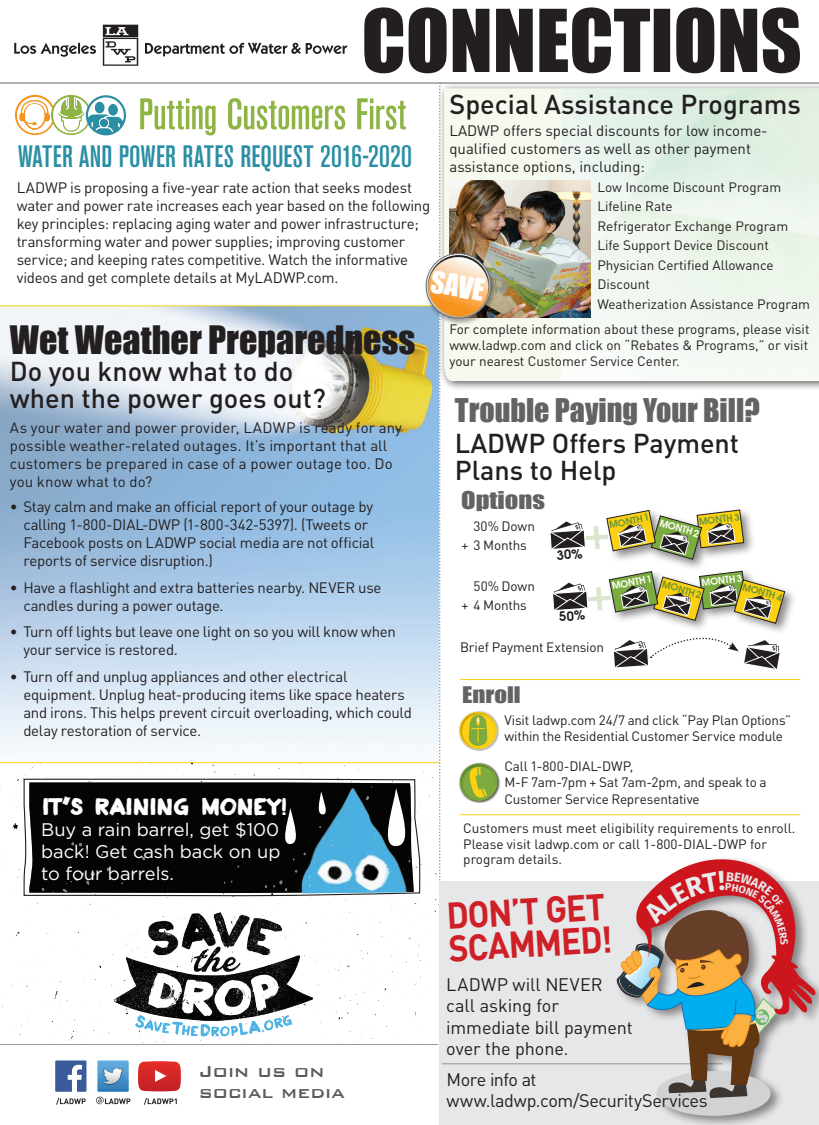
<style>
.page{position:relative;width:819px;height:1125px;background:#fff}
.page>*{position:absolute;margin:0;border:0;box-sizing:border-box;transform-origin:0 0}
.t1{font:700 36.75px/32.5px "DIN";color:#d02027;scale:.92 1}
.t2{font:36px "Impact";color:#231f20}
.t3{font:500 condensed 30.75px "Akzidenz Grotesk BE";letter-spacing:.005em;color:#2a8fa4}
.t4{font:30px "Impact";color:#636366}
.t5{font:27.9px "Impact";color:#fff}
.t6{font:500 27px/27px "DIN";color:#231f20}
.t7{font:24.15px "Plakkaat";color:#fff}
.t8{font:22.5px "Impact";color:#636366;scale:1.18 1}
.t9{font:500 21.15px/21.1px "Bank Gothic";color:#5a5b5a}
.t10{font:21px "Impact";color:#636366;scale:1.18 1}
.t11{font:18.3px/21.9px "Gotham";color:#fff;text-align:justify}
.t12{font:18px/21.6px "DIN";letter-spacing:-.005em;color:#231f20}
.t13{font:18px/21.6px "DIN";letter-spacing:-.025em;color:#231f20}
.t14{font:15px/18px "DIN";letter-spacing:-.015em;color:#231f20}
.t15{font:15px/18px "DIN";letter-spacing:.01em;color:#231f20}
.t16{font:13.5px/19.5px "DIN";color:#231f20}
.t17{font:10.05px "Moderne Demi";color:#6b9635}
.t18{font:10.05px "Moderne Demi";color:#fff}
.s1{font-family:"Bellon Mercy"}
</style>
<div class="page">
<svg style="left:364px;top:7px;width:436px;height:66px"></svg>
<hr style="left:0;top:82px;width:819px;height:2px;background:#939598">
<svg style="left:103px;top:25px;width:35px;height:41px"></svg>
<svg style="left:14px;top:43px;width:82px;height:14px"></svg>
<svg style="left:145px;top:43px;width:202px;height:13px"></svg>
<svg style="left:15px;top:95px;width:111px;height:40px"></svg>
<svg style="left:140px;top:98px;width:266px;height:37px"></svg>
<svg style="left:55px;top:1060px;width:32px;height:45px"></svg>
<svg style="left:96px;top:1060px;width:34px;height:44px"></svg>
<svg style="left:144px;top:1098px;width:33px;height:7px"></svg>
<svg style="left:138px;top:1061px;width:43px;height:30px"></svg>
<img style="left:0;top:307px;width:423px;height:443px">
<hr style="left:0;top:762px;width:440px;height:1px;background:#fdd111">
<hr style="left:0;top:305px;width:440px;height:1px;background:#fdd111">
<hr style="left:0;top:1044px;width:438px;height:1px;background:#939598">
<img style="left:499px;top:777px;width:1px;height:12px">
<hr style="left:460px;top:679px;width:340px;height:1px;background:#fdd111">
<hr style="left:460px;top:814px;width:340px;height:1px;background:#fdd111">
<div style="left:604px;top:507px;width:152px;height:65px;background:#231f20;opacity:.54"></div>
<div style="left:607px;top:568px;width:190px;height:68px;background:#231f20;opacity:.54"></div>
<svg style="left:613px;top:632px;width:168px;height:37px"></svg>
<div style="left:438px;top:82px;width:381px;height:310px;background:#231f20;opacity:.75"></div>
<div style="left:499px;top:88px;width:63px;height:293px;background:#f5f9ee"></div>
<img style="left:562px;top:88px;width:257px;height:293px">
<img style="left:499px;top:180px;width:92px;height:137px">
<svg style="left:423px;top:82px;width:76px;height:1043px"></svg>
<div style="left:440px;top:881px;width:379px;height:244px;background:#e6e7e9"></div>
<hr style="left:442px;top:1064px;width:281px;height:1px;background:#939598">
<div style="left:615px;top:855px;width:204px;height:270px;background:#231f20;opacity:.5"></div>
<div style="left:656px;top:1071px;width:115px;height:45px;background:#d1d2d4;border-radius:50%"></div>
<img style="left:0;top:764px;width:440px;height:279px">
<img style="left:101px;top:897px;width:223px;height:147px">
<svg style="left:23px;top:778px;width:398px;height:118px"></svg>
<div style="left:29px;top:782px;width:385px;height:111px;background:#040503"></div>
<img style="left:293px;top:785px;width:117px;height:108px">
<svg style="left:280px;top:808px;width:21px;height:36px"></svg>
<svg style="left:379px;top:788px;width:34px;height:59px"></svg>
<svg style="left:316px;top:791px;width:13px;height:24px"></svg>
<svg style="left:550px;top:510px;width:194px;height:50px"></svg>
<svg style="left:553px;top:571px;width:232px;height:53px"></svg>
<svg style="left:616px;top:855px;width:203px;height:243px"></svg>
<h3 class="t6" style="left:449px;top:90px;width:353px">Special Assistance Programs</h3>
<p class="t14" style="left:449px;top:122px;width:320px">LADWP offers special discounts for low income&shy;qualified customers as well as other payment assistance options, including:</p>
<p class="t16" style="left:597px;top:177px;width:214px">Low Income Discount Program<br>Lifeline Rate<br>Refrigerator Exchange Program<br>Life Support Device Discount<br>Physician Certified Allowance<br>Discount<br>Weatherization Assistance Program</p>
<p class="t16" style="left:449px;top:321px;width:362px;line-height:16.2px;text-align:justify">For complete information about these programs, please visit www.ladwp.com and click on “Rebates &amp; Programs,” or visit your nearest Customer Service Center.</p>
<h3 class="t3" style="left:18px;top:139px;width:395px">WATER AND POWER RATES REQUEST 2016-2020</h3>
<p class="t14" style="left:17px;top:179px;width:415px">LADWP is proposing a five-year rate action that seeks modest water and power rate increases each year based on the following key principles: replacing aging water and power infrastructure; transforming water and power supplies; improving customer service; and keeping rates competitive. Watch the informative videos and get complete details at MyLADWP.com.</p>
<h3 class="t5" style="left:435px;top:259px;width:56px;rotate:11deg">SAVE</h3>
<h2 class="t2" style="left:10px;top:312px;width:407px">Wet Weather Preparedness</h2>
<h3 class="t6" style="left:10px;top:357px;width:317px">Do you know what to do when the power goes out?</h3>
<p class="t15" style="left:10px;top:418px;width:394px">As your water and power provider, LADWP is ready for any possible weather-related outages. It’s important that all customers be prepared in case of a power outage too. Do you know what to do?</p>
<p class="t14" style="left:23px;top:497px;width:352px;text-indent:-14px">• Stay calm and make an official report of your outage by calling 1-800-DIAL-DWP (1-800-342-5397). (Tweets or Facebook posts on LADWP social media are not official reports of service disruption.)</p>
<p class="t14" style="left:23px;top:578px;width:360px;text-indent:-14px">• Have a flashlight and extra batteries nearby. NEVER use candles during a power outage.</p>
<p class="t14" style="left:23px;top:622px;width:374px;text-indent:-14px">• Turn off lights but leave one light on so you will know when your service is restored.</p>
<p class="t14" style="left:23px;top:667px;width:390px;text-indent:-14px">• Turn off and unplug appliances and other electrical equipment. Unplug heat-producing items like space heaters and irons. This helps prevent circuit overloading, which could delay restoration of service.</p>
<h3 class="t4" style="left:455px;top:387px;width:307px">Trouble Paying Your Bill?</h3>
<h3 class="t6" style="left:455px;top:429px;width:286px">LADWP Offers Payment<br>Plans to Help</h3>
<h3 class="t8" style="left:461px;top:483px;width:73px">Options</h3>
<p class="t17" style="left:698px;top:515px;width:42px;rotate:-7deg">MONTH 3</p>
<p class="t17" style="left:608px;top:519px;width:42px;rotate:-11deg">MONTH 1</p>
<p class="t18" style="left:662px;top:517px;width:42px;rotate:16deg">MONTH2</p>
<p class="t16" style="left:462px;top:516px;width:75px;text-indent:12px">30% Down + 3 Months</p>
<p class="t18" style="left:701px;top:577px;width:42px;rotate:-7deg">MONTH 3</p>
<p class="t18" style="left:611px;top:580px;width:42px;rotate:-11deg">MONTH 1</p>
<p class="t17" style="left:664px;top:578px;width:42px;rotate:16deg">MONTH2</p>
<p class="t16" style="left:462px;top:576px;width:75px;text-indent:12px">50% Down + 4 Months</p>
<p class="t17" style="left:745px;top:581px;width:42px;rotate:16deg">MONTH 4</p>
<p class="t16" style="left:460px;top:637px;width:145px">Brief Payment Extension</p>
<h3 class="t10" style="left:462px;top:679px;width:51px">Enroll</h3>
<p class="t16" style="left:504px;top:712px;width:288px;line-height:16.2px">Visit ladwp.com 24/7 and click “Pay Plan Options” within the Residential Customer Service module</p>
<p class="t16" style="left:504px;top:757px;width:264px;line-height:16.6px">Call 1-800-DIAL-DWP,<br>M-F 7am-7pm + Sat 7am-2pm, and speak to a<br>Customer Service Representative</p>
<p class="t16" style="left:463px;top:820px;width:334px;line-height:15.5px">Customers must meet eligibility requirements to enroll.<br>Please visit ladwp.com or call 1-800-DIAL-DWP for program details.</p>
<h3 class="t7" style="left:42px;top:791px;width:246px">IT<span class="s1">’</span>S RAINING MONEY!</h3>
<p class="t11" style="left:41px;top:818px;width:241px">Buy a rain barrel, get $100 back! Get cash back on up to four barrels.</p>
<h3 class="t9" style="left:199px;top:1059px;width:148px">Join us on social media</h3>
<h1 class="t1" style="left:446px;top:898px;width:180px;rotate:-3deg">DON’T GET<br>SCAMMED!</h1>
<p class="t12" style="left:446px;top:973px;width:188px">LADWP will NEVER call asking for immediate bill payment over the phone.</p>
<p class="t13" style="left:447px;top:1068px;width:263px">More info at www.ladwp.com/SecurityServices</p>
</div>
